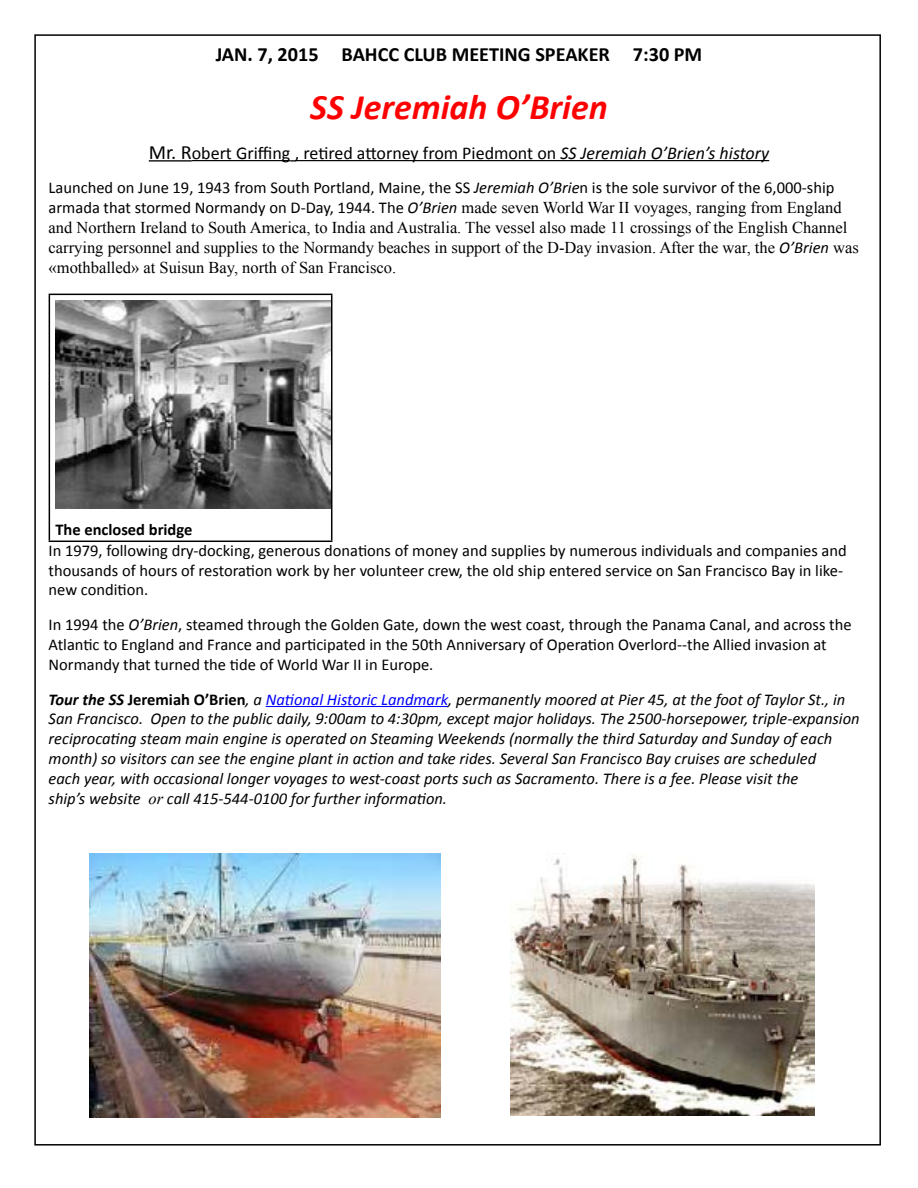
<style>
.page{position:relative;width:918px;height:1188px;background:#fff}
.page>*{position:absolute;margin:0;border:0;box-sizing:border-box;transform-origin:0 0}
.t1{font:italic 700 36px "Calibri";color:#f00}
.t2{font:700 20.25px "Calibri";color:#000}
.t3{font:18px "Calibri";color:#000}
.t4{font:16.5px/19.8px "Calibri";color:#000}
.t5{font:italic 16.5px/19.8px "Calibri";color:#000}
.t6{font:16.5px/19.8px "Times New Roman";color:#000}
.t7{font:700 16.5px "Calibri";color:#000}
.s1{font-size:20.25px}
.s2{font-style:italic}
.s3{font-family:"Calibri"}
.s4{font-family:"Calibri";font-style:italic}
.s5{font-weight:700}
.s6{font-weight:700;font-style:normal}
.s7{color:#00f}
.s8{font-family:"Times New Roman"}
</style>
<div class="page">
<hr style="left:149px;top:160px;width:43px;height:2px;background:#000">
<hr style="left:192px;top:160px;width:98px;height:1px;background:#000">
<hr style="left:295px;top:160px;width:474px;height:1px;background:#000">
<hr style="left:266px;top:706px;width:182px;height:1px;background:#00f">
<hr style="left:49px;top:294px;width:283px;height:1px;background:#000">
<hr style="left:49px;top:295px;width:1px;height:246px;background:#000">
<hr style="left:331px;top:295px;width:1px;height:246px;background:#000">
<hr style="left:49px;top:541px;width:283px;height:1px;background:#000">
<img style="left:55px;top:300px;width:275px;height:209px">
<img style="left:89px;top:853px;width:352px;height:264px">
<img style="left:510px;top:853px;width:304px;height:263px">
<p class="t2" style="left:216px;top:41px;width:488px">JAN. 7, 2015 BAHCC CLUB MEETING SPEAKER 7:30 PM</p>
<h1 class="t1" style="left:310px;top:84px;width:299px">SS Jeremiah O’Brien</h1>
<p class="t3" style="left:149px;top:141px;width:622px"><span class="s1">Mr. R</span>obert Griffing , retired attorney from Piedmont on <span class="s2">SS Jeremiah O’Brien’s history</span></p>
<p class="t4" style="left:49px;top:178px;width:787px">Launched on June 19, 1943 from South Portland, Maine, the SS <span class="s2">Jeremiah O’Brie</span>n is the sole survivor of the 6,000-ship</p>
<p class="t6" style="left:49px;top:198px;width:812px"><span class="s3">armada that stormed Normandy on D-Day, 1944. The</span> <span class="s4">O’Brien</span> made seven World War II voyages, ranging from England and Northern Ireland to South America, to India and Australia. The vessel also made 11 crossings of the English Channel carrying personnel and supplies to the Normandy beaches in support of the D-Day invasion. After the war, the <span class="s4">O’Brien</span> was «mothballed» at Suisun Bay, north of San Francisco.</p>
<p class="t7" style="left:55px;top:519px;width:139px">The enclosed bridge</p>
<p class="t4" style="left:49px;top:541px;width:800px">In 1979, following dry-docking, generous donations of money and supplies by numerous individuals and companies and thousands of hours of restoration work by her volunteer crew, the old ship entered service on San Francisco Bay in like&shy;new condition.</p>
<p class="t4" style="left:49px;top:615px;width:805px">In 1994 the <span class="s2">O’Brien</span>, steamed through the Golden Gate, down the west coast, through the Panama Canal, and across the<br>Atlantic to England and France and participated in the 50th Anniversary of Operation Overlord--the Allied invasion at<br>Normandy that turned the tide of World War II in Europe.</p>
<p class="t5" style="left:49px;top:689px;width:813px"><span class="s5">Tour the SS</span> <span class="s6">Jeremiah O’Brien</span>, a <span class="s7">National Historic Landmark</span>, permanently moored at Pier 45, at the foot of Taylor St., in San Francisco. Open to the public daily, 9:00am to 4:30pm, except major holidays. The 2500-horsepower, triple-expansion reciprocating steam main engine is operated on Steaming Weekends (normally the third Saturday and Sunday of each month) so visitors can see the engine plant in action and take rides. Several San Francisco Bay cruises are scheduled<br>each year, with occasional longer voyages to west-coast ports such as Sacramento. There is a fee. Please visit the<br>ship’s website <span class="s8">or</span> call 415-544-0100 for further information.</p>
</div>
